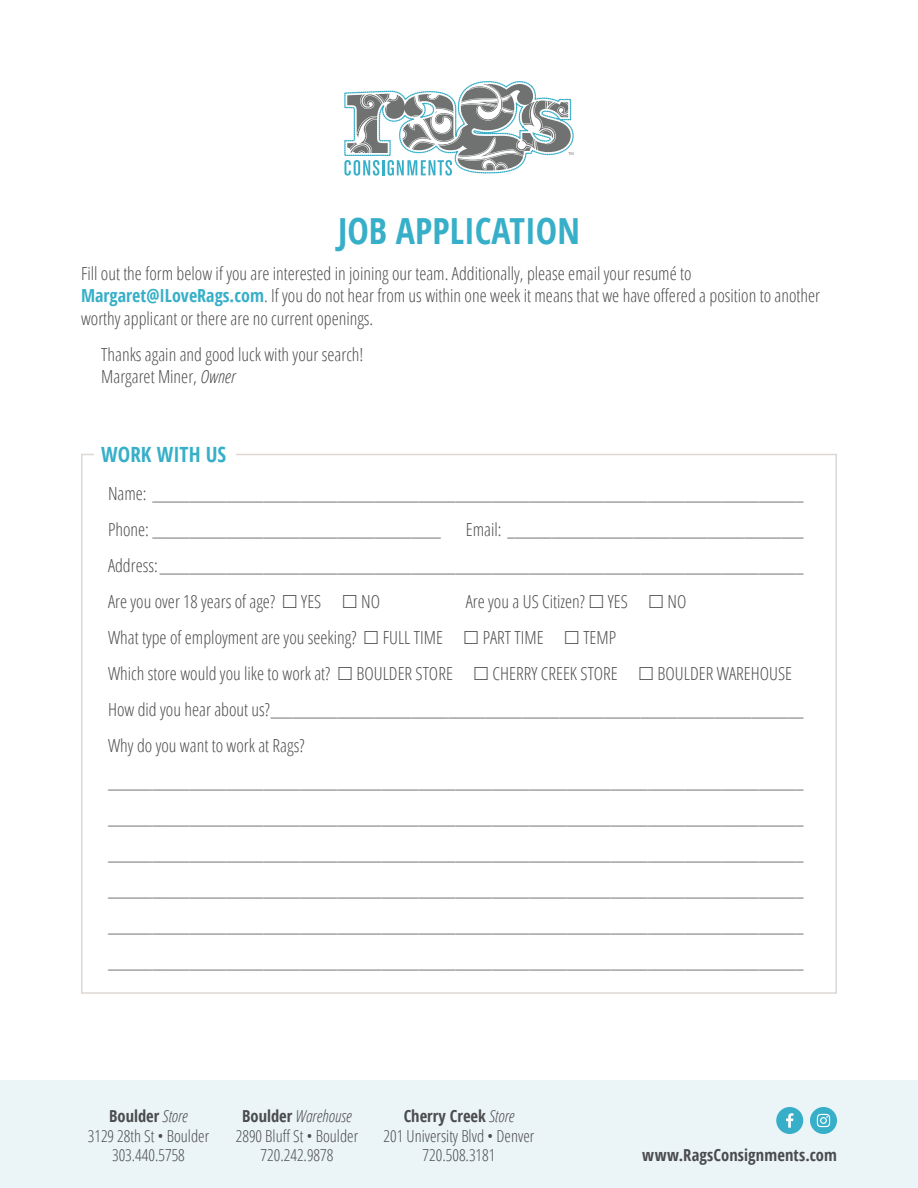
<style>
.page{position:relative;width:918px;height:1188px;background:#fff}
.page>*{position:absolute;margin:0;border:0;box-sizing:border-box;transform-origin:0 0}
.t1{font:700 condensed 36px "Open Sans";color:#37afc8}
.H2_-_boxed{font:700 condensed 21px "Open Sans";color:#37afc8}
.Form_Fields_-_Full{font:300 condensed 18px/22.5px "Open Sans";color:#4b4c4d}
.Form_Fields{font:300 condensed 18px "Open Sans";color:#4b4c4d}
.locations_text{font:300 condensed 16.5px "Open Sans";color:#4b4c4d}
.locations_name{font:700 condensed 16.5px "Open Sans";color:#4b4c4d}
.URL_-_back{font:700 condensed 16.5px "Open Sans";letter-spacing:.005em;color:#4b4c4d}
.locations_name-2{font:italic 300 condensed 16.5px "Open Sans";color:#4b4c4d}
.s1{font-weight:700;color:#37afc8}
.s2{font-style:italic}
.s3{font-weight:300;font-style:italic}
.s4{font-weight:700;font-style:normal}
</style>
<div class="page">
<div style="left:0;top:1080px;width:918px;height:108px;background:#ebf4f7"></div>
<div style="left:776px;top:1107px;width:27px;height:27px;background:#37afc8;border-radius:50%"></div>
<svg style="left:786px;top:1113px;width:7px;height:15px"></svg>
<div style="left:810px;top:1107px;width:27px;height:27px;background:#37afc8;border-radius:50%"></div>
<svg style="left:817px;top:1114px;width:13px;height:13px"></svg>
<svg style="left:344px;top:81px;width:230px;height:95px"></svg>
<h1 class="t1" style="left:338px;top:205px;width:243px">JOB APPLICATION</h1>
<p class="Form_Fields_-_Full" style="left:81px;top:261px;width:741px">Fill out the form below if you are interested in joining our team. Additionally, please email your resumé to<br><span class="s1">Margaret@ILoveRags.com</span>. If you do not hear from us within one week it means that we have offered a position to another worthy applicant or there are no current openings.</p>
<p class="Form_Fields_-_Full" style="left:101px;top:342px;width:264px">Thanks again and good luck with your search!<br>Margaret Miner, <span class="s2">Owner</span></p>
<p class="H2_-_boxed" style="left:101px;top:439px;width:127px">WORK WITH US</p>
<p class="Form_Fields_-_Full" style="left:108px;top:481px;width:697px">Name: ________________________________________________________________________________________</p>
<p class="Form_Fields" style="left:108px;top:517px;width:334px">Phone: _______________________________________</p>
<p class="Form_Fields" style="left:466px;top:517px;width:339px">Email: ________________________________________</p>
<p class="Form_Fields_-_Full" style="left:108px;top:553px;width:697px">Address:_______________________________________________________________________________________</p>
<p class="Form_Fields_-_Full" style="left:108px;top:589px;width:169px">Are you over 18 years of age?</p>
<p class="Form_Fields_-_Full" style="left:301px;top:589px;width:22px">YES</p>
<p class="Form_Fields_-_Full" style="left:361px;top:589px;width:20px">NO</p>
<p class="Form_Fields_-_Full" style="left:466px;top:589px;width:121px">Are you a US Citizen?</p>
<p class="Form_Fields_-_Full" style="left:608px;top:589px;width:22px">YES</p>
<p class="Form_Fields_-_Full" style="left:668px;top:589px;width:20px">NO</p>
<p class="Form_Fields_-_Full" style="left:108px;top:625px;width:250px">What type of employment are you seeking?</p>
<p class="Form_Fields_-_Full" style="left:383px;top:625px;width:62px">FULL TIME</p>
<p class="Form_Fields_-_Full" style="left:483px;top:625px;width:62px">PART TIME</p>
<p class="Form_Fields_-_Full" style="left:583px;top:625px;width:34px">TEMP</p>
<p class="Form_Fields_-_Full" style="left:108px;top:661px;width:224px">Which store would you like to work at?</p>
<p class="Form_Fields_-_Full" style="left:356px;top:661px;width:98px">BOULDER STORE</p>
<p class="Form_Fields_-_Full" style="left:493px;top:661px;width:127px">CHERRY CREEK STORE</p>
<p class="Form_Fields_-_Full" style="left:658px;top:661px;width:136px">BOULDER WAREHOUSE</p>
<p class="Form_Fields_-_Full" style="left:108px;top:697px;width:697px">How did you hear about us?________________________________________________________________________</p>
<p class="Form_Fields_-_Full" style="left:108px;top:733px;width:198px">Why do you want to work at Rags?</p>
<p class="Form_Fields_-_Full" style="left:108px;top:769px;width:697px">______________________________________________________________________________________________</p>
<p class="Form_Fields_-_Full" style="left:108px;top:805px;width:697px">______________________________________________________________________________________________</p>
<p class="Form_Fields_-_Full" style="left:108px;top:841px;width:697px">______________________________________________________________________________________________</p>
<p class="Form_Fields_-_Full" style="left:108px;top:877px;width:697px">______________________________________________________________________________________________</p>
<p class="Form_Fields_-_Full" style="left:108px;top:913px;width:697px">______________________________________________________________________________________________</p>
<p class="Form_Fields_-_Full" style="left:108px;top:949px;width:697px">______________________________________________________________________________________________</p>
<p class="locations_name" style="left:109px;top:1105px;width:80px">Boulder <span class="s3">Store</span></p>
<p class="locations_text" style="left:88px;top:1125px;width:123px">3129 28th St • Boulder</p>
<p class="locations_text" style="left:112px;top:1144px;width:74px">303.440.5758</p>
<p class="locations_name-2" style="left:242px;top:1105px;width:111px"><span class="s4">Boulder</span> Warehouse</p>
<p class="locations_text" style="left:236px;top:1125px;width:124px">2890 Bluff St • Boulder</p>
<p class="locations_text" style="left:261px;top:1144px;width:74px">720.242.9878</p>
<p class="locations_name" style="left:404px;top:1105px;width:112px">Cherry Creek <span class="s3">Store</span></p>
<p class="locations_text" style="left:384px;top:1125px;width:152px">201 University Blvd • Denver</p>
<p class="locations_text" style="left:423px;top:1144px;width:74px">720.508.3181</p>
<p class="URL_-_back" style="left:642px;top:1143px;width:196px">www.RagsConsignments.com</p>
</div>
